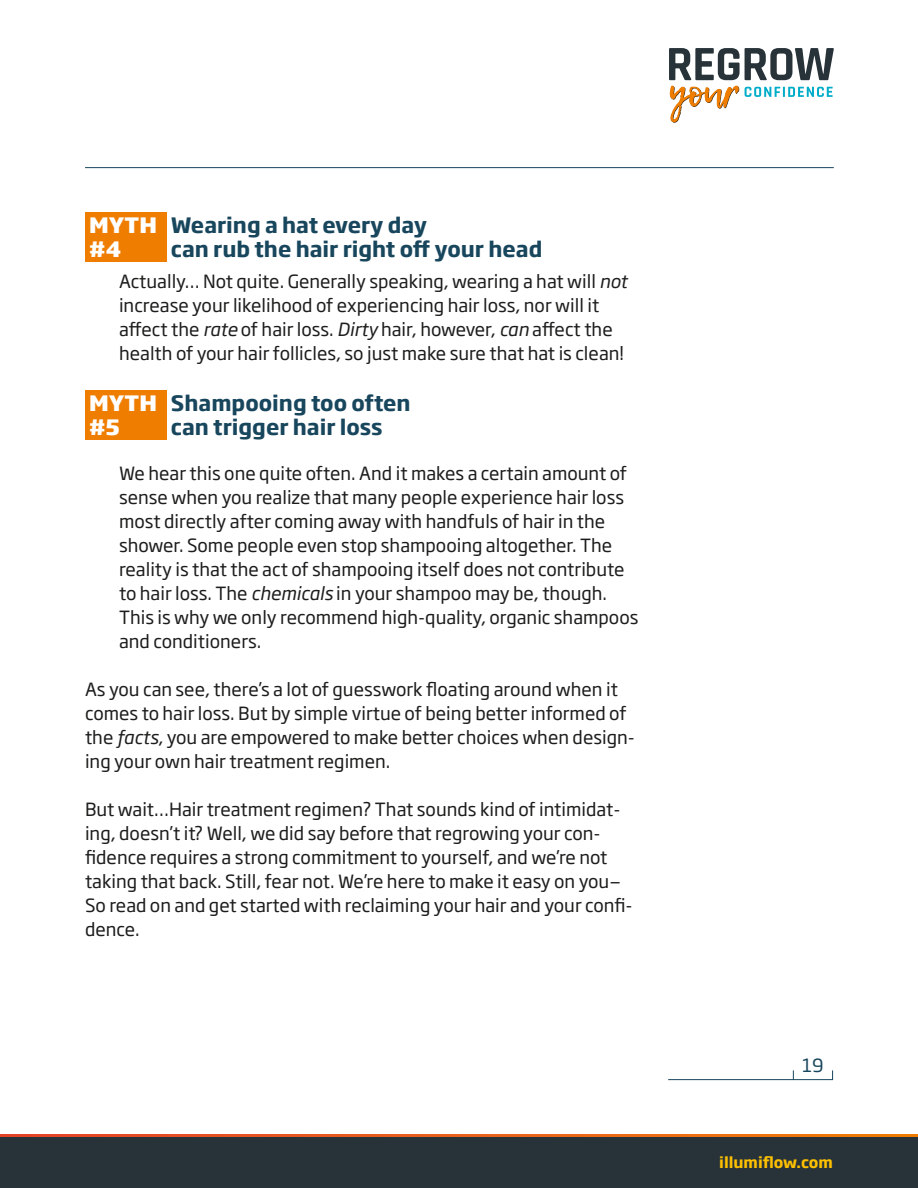
<style>
.page{position:relative;width:918px;height:1188px;background:#fff}
.page>*{position:absolute;margin:0;border:0;box-sizing:border-box;transform-origin:0 0}
.t1{font:700 21px/24px "Soho Gothic Pro";color:#18465d}
.t2{font:800 21px/24px "Soho Gothic Pro";color:#fff}
.t3{font:18px/24px "Soho Gothic Pro";color:#1d1d1b}
.t4{font:18px "Soho Gothic Pro";color:#18465d}
.t5{font:700 15px "Soho Gothic Pro";color:#fcc000}
.s1{font-style:italic}
</style>
<div class="page">
<svg style="left:1px;top:1135px;width:917px;height:2px;background:#e85f18"></svg>
<div style="left:0;top:1137px;width:918px;height:51px;background:#273239"></div>
<svg style="left:670px;top:86px;width:69px;height:37px"></svg>
<svg style="left:745px;top:87px;width:88px;height:10px"></svg>
<svg style="left:669px;top:48px;width:165px;height:32px"></svg>
<hr style="left:85px;top:167px;width:749px;height:1px;background:#18465d">
<hr style="left:668px;top:1079px;width:165px;height:1px;background:#18465d">
<div style="left:85px;top:213px;width:82px;height:49px;background:#ef7d00"></div>
<div style="left:85px;top:390px;width:82px;height:49px;background:#ef7d00"></div>
<p class="t2" style="left:89px;top:212px;width:69px">MYTH #4</p>
<p class="t1" style="left:171px;top:212px;width:373px">Wearing a hat every day<br>can rub the hair right off your head</p>
<p class="t3" style="left:119px;top:268px;width:510px">Actually… Not quite. Generally speaking, wearing a hat will <span class="s1">not </span>increase your likelihood of experiencing hair loss, nor will it affect the <span class="s1">rate</span> of hair loss. <span class="s1">Dirty</span> hair, however, <span class="s1">can</span> affect the health of your hair follicles, so just make sure that hat is clean!</p>
<p class="t2" style="left:89px;top:390px;width:69px">MYTH #5</p>
<p class="t1" style="left:171px;top:390px;width:241px">Shampooing too often can trigger hair loss</p>
<p class="t3" style="left:119px;top:460px;width:521px">We hear this one quite often. And it makes a certain amount of sense when you realize that many people experience hair loss most directly after coming away with handfuls of hair in the shower. Some people even stop shampooing altogether. The reality is that the act of shampooing itself does not contribute to hair loss. The <span class="s1">chemicals</span> in your shampoo may be, though.<br>This is why we only recommend high-quality, organic shampoos and conditioners.</p>
<p class="t3" style="left:85px;top:676px;width:551px">As you can see, there’s a lot of guesswork floating around when it comes to hair loss. But by simple virtue of being better informed of the <span class="s1">facts</span>, you are empowered to make better choices when design&shy;ing your own hair treatment regimen.</p>
<p class="t3" style="left:85px;top:796px;width:549px">But wait…Hair treatment regimen? That sounds kind of intimidat&shy;ing, doesn’t it? Well, we did say before that regrowing your con&shy;fidence requires a strong commitment to yourself, and we’re not taking that back. Still, fear not. We’re here to make it easy on you— So read on and get started with reclaiming your hair and your confi&shy;dence.</p>
<p class="t4" style="left:802px;top:1051px;width:23px">19</p>
<p class="t5" style="left:719px;top:1151px;width:115px">illumiflow.com</p>
</div>
